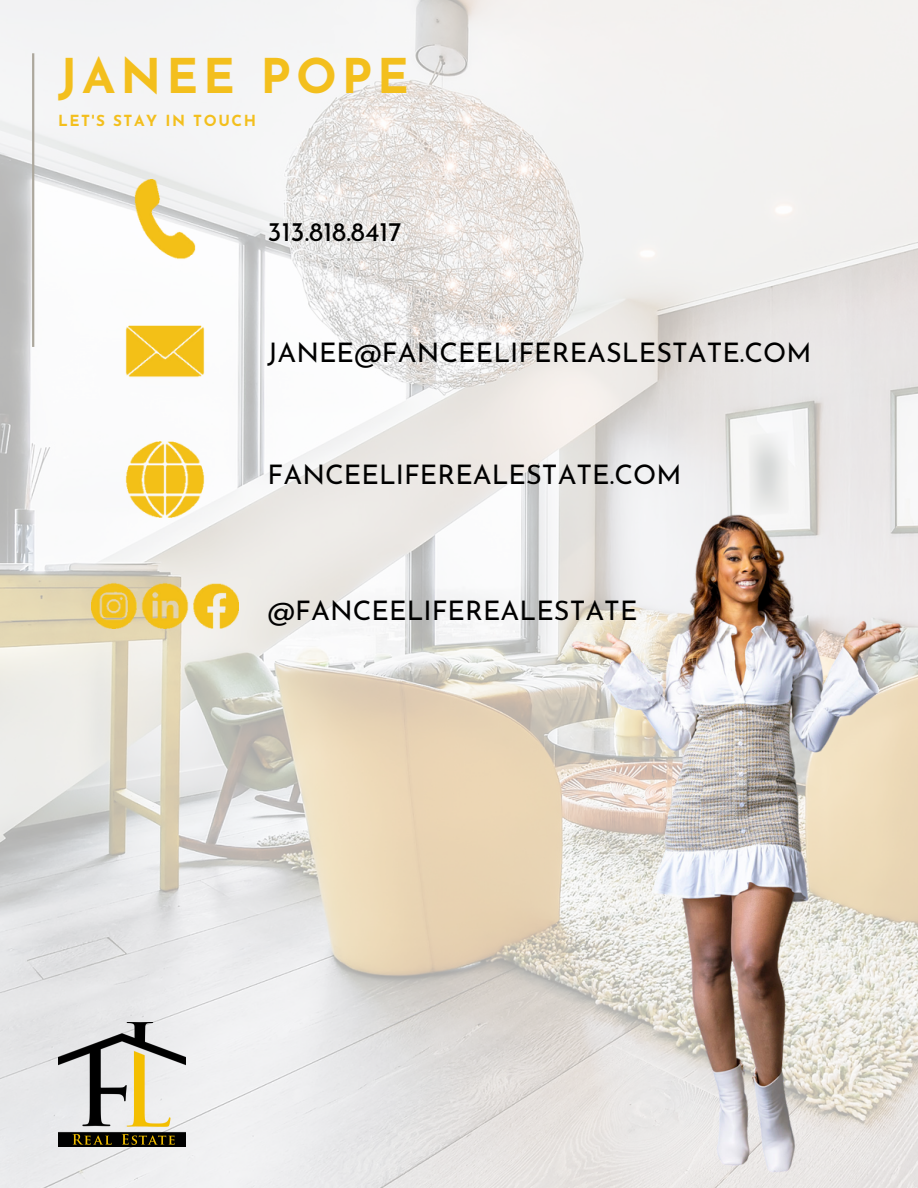
<style>
.page{position:relative;width:918px;height:1188px;background:#fff}
.page>*{position:absolute;margin:0;border:0;box-sizing:border-box;transform-origin:0 0}
.t1{font:700 47.85px "Josefin Sans";letter-spacing:.105em;color:#f3bf1d}
.t2{font:27px "Josefin Sans";color:#000}
.t3{font:700 15.3px "Josefin Sans";letter-spacing:.105em;color:#f3bf1d}
</style>
<div class="page">
<img style="left:0;top:0;width:918px;height:1188px">
<hr style="left:32px;top:53px;width:2px;height:294px;background:#aca79c">
<img style="left:58px;top:1022px;width:127px;height:124px">
<img style="left:92px;top:179px;width:146px;height:449px">
<img style="left:549px;top:484px;width:369px;height:704px">
<h1 class="t1" style="left:58px;top:57px;width:352px">JANEE POPE</h1>
<p class="t3" style="left:58px;top:115px;width:199px">LET'S STAY IN TOUCH</p>
<p class="t2" style="left:268px;top:221px;width:136px">313.818.8417</p>
<p class="t2" style="left:268px;top:342px;width:545px">JANEE@FANCEELIFEREASLESTATE.COM</p>
<p class="t2" style="left:268px;top:463px;width:415px">FANCEELIFEREALESTATE.COM</p>
<p class="t2" style="left:268px;top:599px;width:372px">@FANCEELIFEREALESTATE</p>
</div>
